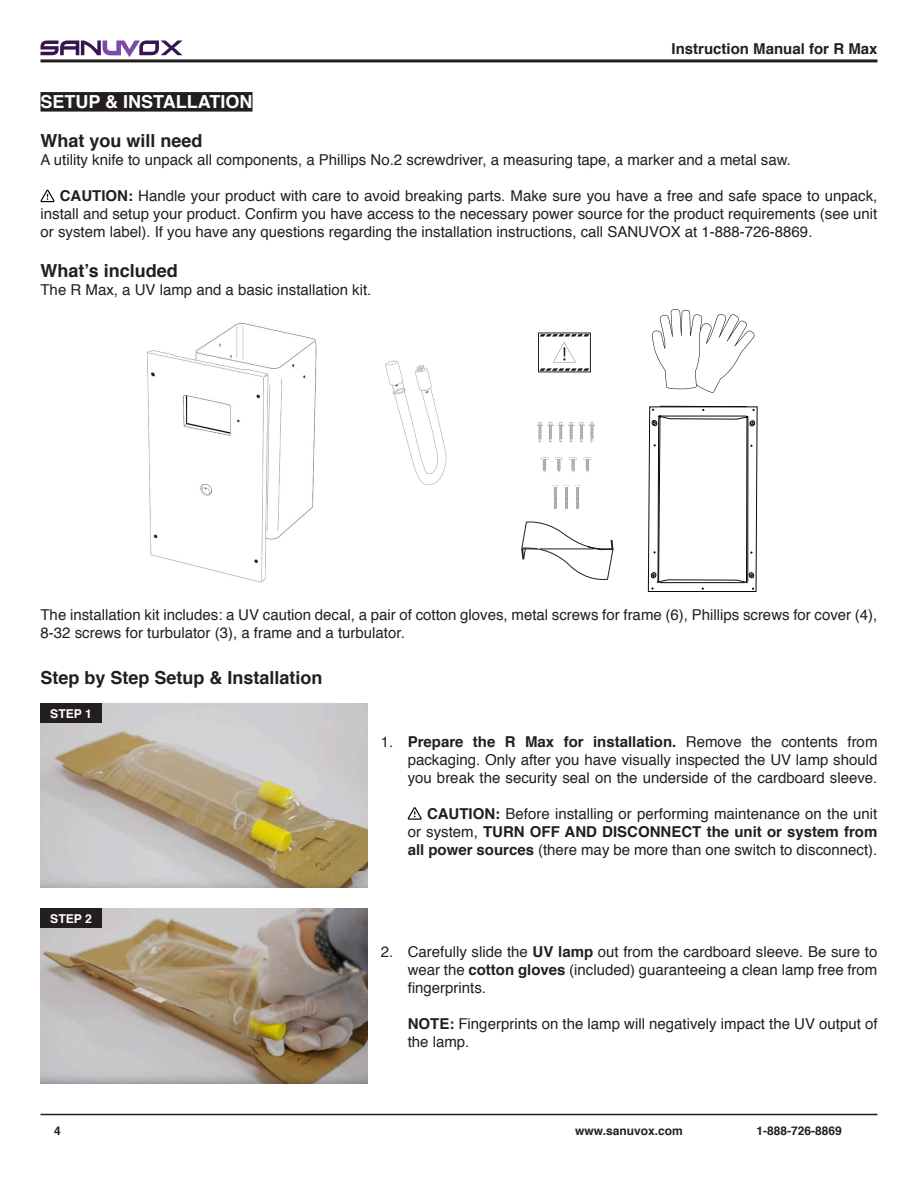
<style>
.page{position:relative;width:918px;height:1188px;background:#fff}
.page>*{position:absolute;margin:0;border:0;box-sizing:border-box;transform-origin:0 0}
.t1{font:700 18px "Helvetica";color:#231f20}
.t2{font:700 18px "Helvetica";color:#fff}
.t3{font:15px/18px "Helvetica";color:#231f20;text-align:justify}
.t4{font:700 15px "Helvetica";color:#231f20}
.t5{font:700 12.15px "Helvetica";color:#fff}
.t6{font:700 12px "Helvetica";color:#231f20}
.s1{font-weight:700}
</style>
<div class="page">
<svg style="left:40px;top:41px;width:143px;height:16px"></svg>
<hr style="left:40px;top:59px;width:838px;height:3px;background:#231f20">
<hr style="left:40px;top:1114px;width:838px;height:1px;background:#231f20">
<img style="left:147px;top:323px;width:170px;height:260px">
<img style="left:385px;top:360px;width:62px;height:125px">
<div style="left:538px;top:333px;width:53px;height:39px;border:1px solid #231f20"></div>
<svg style="left:540px;top:368px;width:49px;height:3px"></svg>
<svg style="left:540px;top:334px;width:49px;height:28px"></svg>
<svg style="left:652px;top:309px;width:103px;height:84px"></svg>
<svg style="left:537px;top:422px;width:58px;height:20px"></svg>
<svg style="left:541px;top:457px;width:7px;height:15px"></svg>
<svg style="left:555px;top:457px;width:8px;height:15px"></svg>
<svg style="left:569px;top:457px;width:8px;height:15px"></svg>
<svg style="left:584px;top:457px;width:7px;height:15px"></svg>
<svg style="left:553px;top:486px;width:27px;height:23px"></svg>
<svg style="left:648px;top:406px;width:109px;height:186px"></svg>
<svg style="left:521px;top:521px;width:92px;height:59px"></svg>
<img style="left:40px;top:703px;width:327px;height:185px">
<img style="left:40px;top:908px;width:327px;height:176px">
<div style="left:40px;top:92px;width:213px;height:20px;background:#231f20"></div>
<svg style="left:41px;top:190px;width:14px;height:12px"></svg>
<svg style="left:408px;top:807px;width:14px;height:13px"></svg>
<div style="left:40px;top:703px;width:62px;height:20px;background:#231f20"></div>
<div style="left:40px;top:908px;width:62px;height:20px;background:#231f20"></div>
<p class="t4" style="left:672px;top:37px;width:207px">Instruction Manual for R Max</p>
<p class="t2" style="left:40px;top:87px;width:214px">SETUP &amp; INSTALLATION</p>
<p class="t1" style="left:40px;top:127px;width:164px">What you will need</p>
<p class="t3" style="left:40px;top:152px;width:752px">A utility knife to unpack all components, a Phillips No.2 screwdriver, a measuring tape, a marker and a metal saw.</p>
<p class="t3" style="left:40px;top:188px;width:838px;text-indent:19px"><span class="s1">CAUTION:</span> Handle your product with care to avoid breaking parts. Make sure you have a free and safe space to unpack, install and setup your product. Confirm you have access to the necessary power source for the product requirements (see unit or system label). If you have any questions regarding the installation instructions, call SANUVOX at 1-888-726-8869.</p>
<p class="t1" style="left:40px;top:256px;width:139px">What’s included</p>
<p class="t3" style="left:40px;top:281px;width:332px">The R Max, a UV lamp and a basic installation kit.</p>
<p class="t3" style="left:40px;top:606px;width:838px">The installation kit includes: a UV caution decal, a pair of cotton gloves, metal screws for frame (6), Phillips screws for cover (4),<br>8-32 screws for turbulator (3), a frame and a turbulator.</p>
<p class="t1" style="left:40px;top:663px;width:284px">Step by Step Setup &amp; Installation</p>
<p class="t5" style="left:50px;top:703px;width:43px">STEP 1</p>
<p class="t5" style="left:50px;top:908px;width:43px">STEP 2</p>
<p class="t6" style="left:54px;top:1121px;width:8px">4</p>
<p class="t3" style="left:408px;top:733px;width:471px;text-indent:-27px">1. <span class="s1">Prepare the R Max for installation.</span> Remove the contents from packaging. Only after you have visually inspected the UV lamp should you break the security seal on the underside of the cardboard sleeve.</p>
<p class="t3" style="left:408px;top:805px;width:471px;text-indent:19px"><span class="s1">CAUTION:</span> Before installing or performing maintenance on the unit or system, <span class="s1">TURN OFF AND DISCONNECT the unit or system from all power sources</span> (there may be more than one switch to disconnect).</p>
<p class="t3" style="left:408px;top:943px;width:471px;text-indent:-27px">2. Carefully slide the <span class="s1">UV lamp</span> out from the cardboard sleeve. Be sure to wear the <span class="s1">cotton gloves</span> (included) guaranteeing a clean lamp free from fingerprints.</p>
<p class="t3" style="left:408px;top:1015px;width:471px"><span class="s1">NOTE:</span> Fingerprints on the lamp will negatively impact the UV output of the lamp.</p>
<p class="t6" style="left:575px;top:1121px;width:109px">www.sanuvox.com</p>
<p class="t6" style="left:756px;top:1121px;width:87px">1-888-726-8869</p>
</div>
